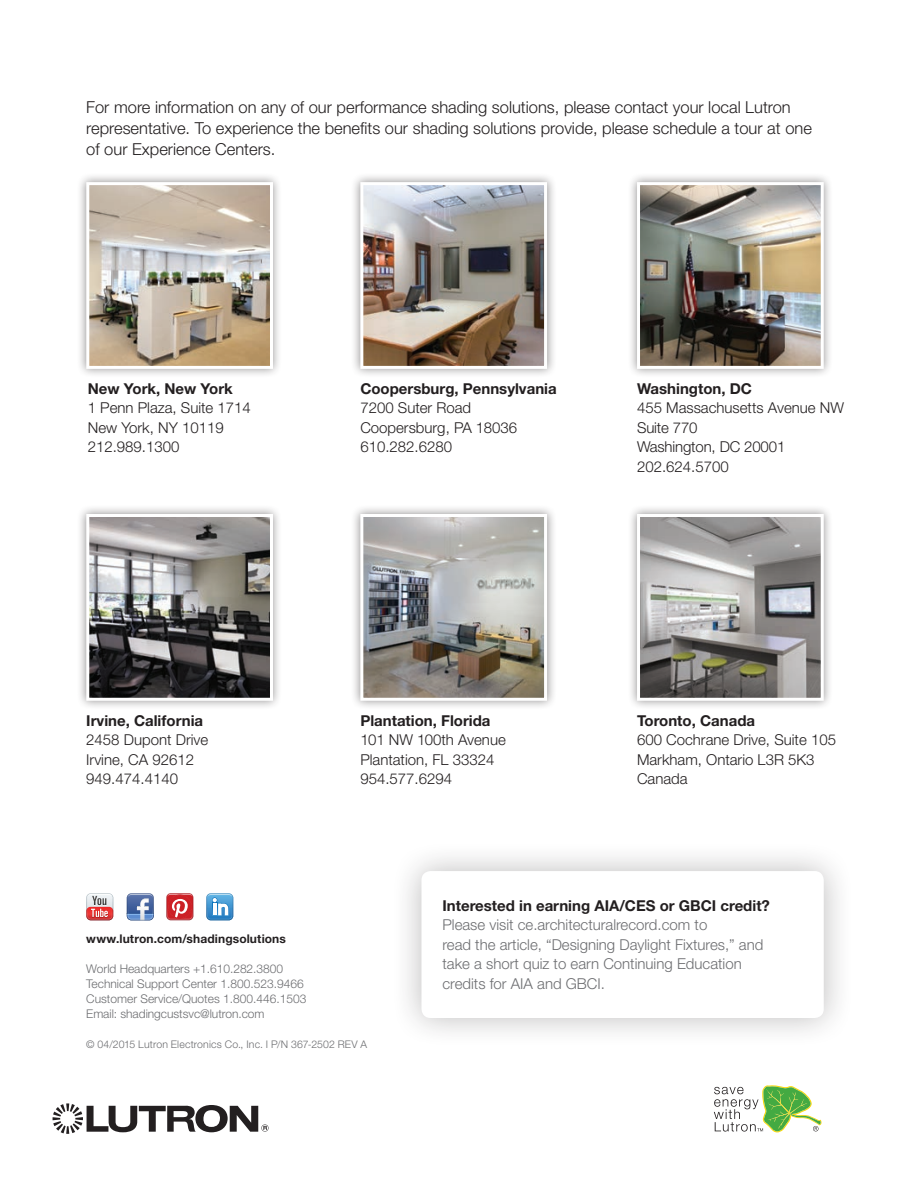
<style>
.page{position:relative;width:916px;height:1186px;background:#fff}
.page>*{position:absolute;margin:0;border:0;box-sizing:border-box;transform-origin:0 0}
.intro_body_copy_11_1{font:300 16.5px/21px "Helvetica Neue LT Std";color:#231f20}
.intro_body_copy_11_1-2{font:300 15px/19.5px "Helvetica Neue LT Std";color:#231f20}
.intro_body_copy_11_1-3{font:300 15px/19.5px "Helvetica Neue LT Std";color:#6c6d70}
.intro_body_copy_11_1-4{font:700 15px "Helvetica Neue LT Std";color:#231f20}
.Bold_11_14_80K{font:300 12px "Helvetica Neue LT Std";color:#6c6d70}
.Bold_11_14_80K-2{font:700 12px "Helvetica Neue LT Std";letter-spacing:.01em;color:#231f20}
.Bold_11_14_80K-3{font:300 10.5px "Helvetica Neue LT Std";letter-spacing:.015em;color:#6c6d70}
.s1{font-weight:700}
.s2{font-weight:700;color:#231f20}
</style>
<div class="page">
<svg style="left:714px;top:1085px;width:107px;height:47px"></svg>
<svg style="left:53px;top:1103px;width:216px;height:30px"></svg>
<svg style="left:206px;top:893px;width:27px;height:27px"></svg>
<svg style="left:86px;top:893px;width:27px;height:27px"></svg>
<svg style="left:127px;top:893px;width:27px;height:27px"></svg>
<svg style="left:166px;top:893px;width:27px;height:27px"></svg>
<div style="left:76px;top:172px;width:207px;height:207px;background:#231f20;opacity:.5"></div>
<img style="left:90px;top:186px;width:179px;height:179px">
<div style="left:86px;top:182px;width:187px;height:187px;border:3px solid #fff"></div>
<div style="left:627px;top:172px;width:206px;height:207px;background:#231f20;opacity:.5"></div>
<img style="left:641px;top:186px;width:179px;height:179px">
<div style="left:637px;top:182px;width:187px;height:187px;border:3px solid #fff"></div>
<div style="left:76px;top:504px;width:207px;height:206px;background:#231f20;opacity:.5"></div>
<img style="left:90px;top:518px;width:179px;height:179px">
<div style="left:86px;top:514px;width:187px;height:187px;border:3px solid #fff"></div>
<div style="left:351px;top:504px;width:206px;height:206px;background:#231f20;opacity:.5"></div>
<img style="left:364px;top:518px;width:179px;height:179px">
<div style="left:360px;top:514px;width:187px;height:187px;border:3px solid #fff"></div>
<div style="left:351px;top:172px;width:206px;height:207px;background:#231f20;opacity:.5"></div>
<img style="left:364px;top:186px;width:179px;height:179px">
<div style="left:360px;top:182px;width:187px;height:187px;border:3px solid #fff"></div>
<div style="left:627px;top:504px;width:206px;height:206px;background:#231f20;opacity:.5"></div>
<img style="left:641px;top:518px;width:179px;height:179px">
<div style="left:637px;top:514px;width:187px;height:187px;border:3px solid #fff"></div>
<div style="left:391px;top:841px;width:463px;height:207px;background:#231f20;opacity:.3"></div>
<div style="left:421px;top:871px;width:403px;height:147px;background:#fff;border-radius:9px"></div>
<p class="intro_body_copy_11_1" style="left:86px;top:96px;width:727px">For more information on any of our performance shading solutions, please contact your local Lutron representative. To experience the benefits our shading solutions provide, please schedule a tour at one of our Experience Centers.</p>
<p class="intro_body_copy_11_1-2" style="left:88px;top:378px;width:165px"><span class="s1">New York, New York<br></span>1 Penn Plaza, Suite 1714<br>New York, NY 10119<br>212.989.1300</p>
<p class="intro_body_copy_11_1-2" style="left:637px;top:378px;width:208px"><span class="s1">Washington, DC<br></span>455 Massachusetts Avenue NW<br>Suite 770</p>
<p class="intro_body_copy_11_1-2" style="left:360px;top:378px;width:198px"><span class="s1">Coopersburg, Pennsylvania<br></span>7200 Suter Road<br>Coopersburg, PA 18036<br>610.282.6280</p>
<p class="intro_body_copy_11_1-2" style="left:637px;top:437px;width:150px">Washington, DC 20001<br>202.624.5700</p>
<p class="intro_body_copy_11_1-2" style="left:86px;top:710px;width:123px"><span class="s1">Irvine, California<br></span>2458 Dupont Drive<br>Irvine, CA 92612<br>949.474.4140</p>
<p class="intro_body_copy_11_1-2" style="left:360px;top:710px;width:147px"><span class="s1">Plantation, Florida<br></span>101 NW 100th Avenue<br>Plantation, FL 33324<br>954.577.6294</p>
<p class="intro_body_copy_11_1-4" style="left:637px;top:711px;width:120px">Toronto, Canada</p>
<p class="intro_body_copy_11_1-2" style="left:637px;top:730px;width:200px">600 Cochrane Drive, Suite 105<br>Markham, Ontario L3R 5K3<br>Canada</p>
<p class="Bold_11_14_80K-2" style="left:86px;top:931px;width:201px">www.lutron.com/shadingsolutions</p>
<p class="Bold_11_14_80K" style="left:86px;top:961px;width:198px">World Headquarters +1.610.282.3800</p>
<p class="Bold_11_14_80K" style="left:86px;top:976px;width:219px">Technical Support Center 1.800.523.9466</p>
<p class="Bold_11_14_80K" style="left:86px;top:991px;width:222px">Customer Service/Quotes 1.800.446.1503</p>
<p class="Bold_11_14_80K" style="left:86px;top:1006px;width:180px">Email: shadingcustsvc@lutron.com</p>
<p class="Bold_11_14_80K-3" style="left:86px;top:1038px;width:282px">© 04/2015 Lutron Electronics Co., Inc. I P/N 367-2502 REV A</p>
<p class="intro_body_copy_11_1-3" style="left:442px;top:895px;width:329px"><span class="s2">Interested in earning AIA/CES or GBCI credit?<br></span>Please visit ce.architecturalrecord.com to<br>read the article, “Designing Daylight Fixtures,” and take a short quiz to earn Continuing Education credits for AIA and GBCI.</p>
</div>
